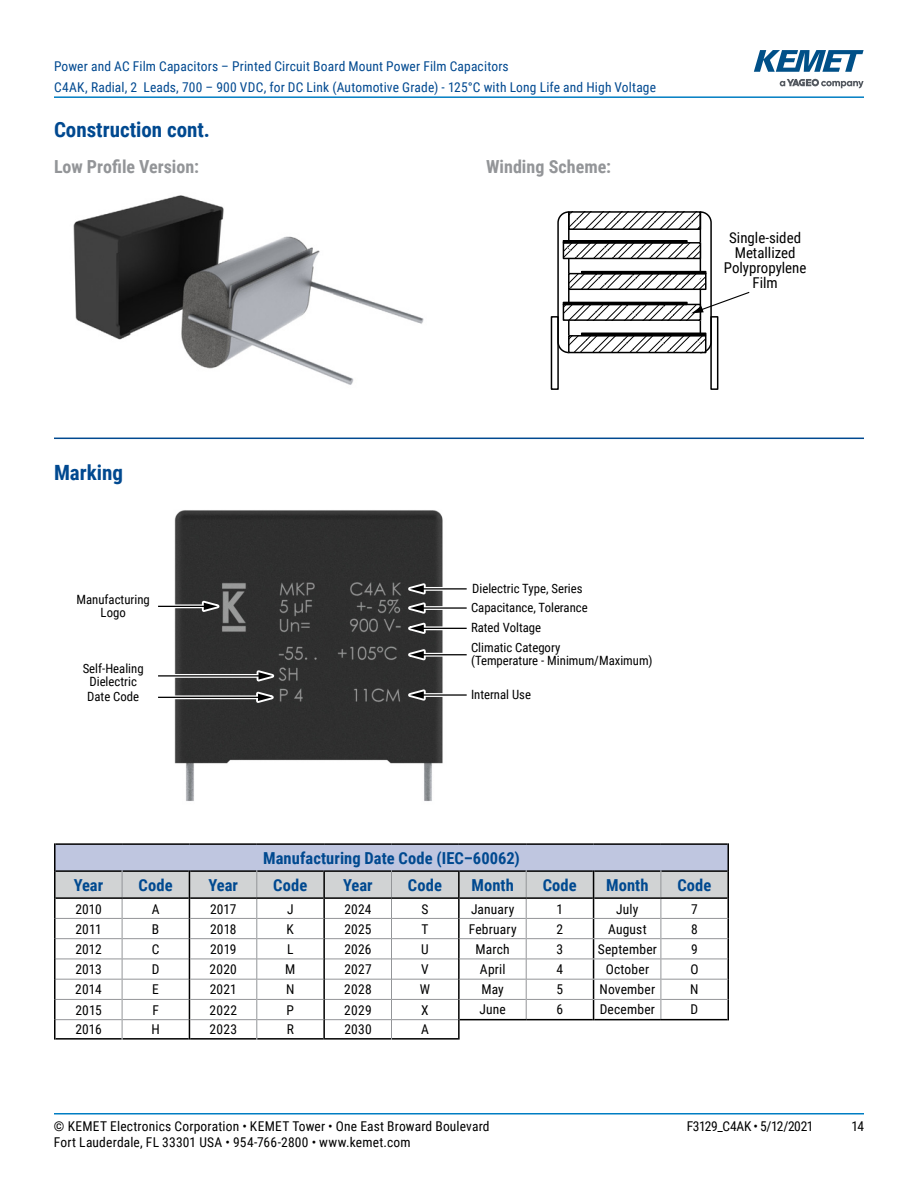
<style>
.page{position:relative;width:918px;height:1188px;background:#fff}
.page>*{position:absolute;margin:0;border:0;box-sizing:border-box;transform-origin:0 0}
.t1{font:700 21px "Roboto Condensed";color:#004990}
.t2{font:700 18px "Roboto Condensed";color:#939598}
.t3{font:700 16.5px "Roboto Condensed";letter-spacing:.005em;color:#004990}
.t4{font:14.85px/14.9px "Roboto Condensed";color:#000;text-align:center}
.t5{font:13.5px "Roboto Condensed";letter-spacing:.015em;color:#000}
.t6{font:13.5px/21px "Roboto Condensed";letter-spacing:.01em;color:#004990}
.t7{font:13.5px "Roboto Condensed";letter-spacing:-.025em;color:#000}
.t8{font:12.75px/12.8px "Roboto Condensed";color:#000;text-align:center}
</style>
<div class="page">
<hr style="left:54px;top:1113px;width:810px;height:2px;background:#007dc3">
<hr style="left:54px;top:96px;width:810px;height:2px;background:#007dc3">
<svg style="left:780px;top:79px;width:84px;height:9px"></svg>
<svg style="left:754px;top:50px;width:110px;height:22px"></svg>
<hr style="left:54px;top:438px;width:810px;height:1px;background:#004990">
<img style="left:73px;top:195px;width:351px;height:190px">
<svg style="left:570px;top:213px;width:121px;height:15px"></svg>
<div style="left:568px;top:211px;width:133px;height:19px;border:1px solid #000"></div>
<svg style="left:557px;top:211px;width:13px;height:143px"></svg>
<svg style="left:565px;top:244px;width:126px;height:13px"></svg>
<div style="left:563px;top:242px;width:138px;height:17px;border:1px solid #000"></div>
<svg style="left:570px;top:275px;width:121px;height:13px"></svg>
<div style="left:568px;top:273px;width:138px;height:17px;border:1px solid #000"></div>
<svg style="left:565px;top:306px;width:126px;height:13px"></svg>
<div style="left:563px;top:304px;width:138px;height:17px;border:1px solid #000"></div>
<svg style="left:570px;top:337px;width:121px;height:14px"></svg>
<div style="left:568px;top:335px;width:138px;height:18px;border:1px solid #000"></div>
<div style="left:563px;top:240px;width:125px;height:4px;border:1px solid #000"></div>
<div style="left:563px;top:302px;width:125px;height:3px;border:1px solid #000"></div>
<div style="left:581px;top:271px;width:125px;height:3px;border:1px solid #000"></div>
<div style="left:581px;top:333px;width:125px;height:3px;border:1px solid #000"></div>
<div style="left:710px;top:316px;width:8px;height:74px;border:1px solid #000"></div>
<div style="left:551px;top:316px;width:8px;height:74px;border:1px solid #000"></div>
<svg style="left:691px;top:211px;width:59px;height:143px"></svg>
<img style="left:174px;top:510px;width:269px;height:291px">
<svg style="left:174px;top:674px;width:79px;height:4px"></svg>
<svg style="left:429px;top:587px;width:14px;height:4px"></svg>
<svg style="left:429px;top:606px;width:14px;height:4px"></svg>
<svg style="left:158px;top:604px;width:41px;height:4px"></svg>
<svg style="left:429px;top:626px;width:38px;height:4px"></svg>
<svg style="left:429px;top:653px;width:38px;height:4px"></svg>
<svg style="left:429px;top:693px;width:14px;height:4px"></svg>
<svg style="left:158px;top:695px;width:95px;height:4px"></svg>
<hr style="left:158px;top:675px;width:103px;height:2px;background:#000">
<hr style="left:421px;top:588px;width:46px;height:2px;background:#000">
<hr style="left:421px;top:607px;width:46px;height:2px;background:#000">
<hr style="left:158px;top:606px;width:48px;height:1px;background:#000">
<svg style="left:199px;top:598px;width:33px;height:17px"></svg>
<hr style="left:421px;top:628px;width:46px;height:1px;background:#000">
<svg style="left:395px;top:580px;width:34px;height:57px;background:#484848"></svg>
<hr style="left:421px;top:654px;width:46px;height:1px;background:#000">
<svg style="left:395px;top:646px;width:34px;height:17px"></svg>
<hr style="left:421px;top:694px;width:46px;height:2px;background:#000">
<svg style="left:395px;top:687px;width:34px;height:17px"></svg>
<hr style="left:158px;top:697px;width:103px;height:1px;background:#000">
<svg style="left:253px;top:667px;width:34px;height:39px"></svg>
<hr style="left:54px;top:898px;width:2px;height:20px;background:#000">
<hr style="left:54px;top:918px;width:2px;height:21px;background:#000">
<hr style="left:54px;top:939px;width:2px;height:20px;background:#000">
<hr style="left:54px;top:959px;width:2px;height:20px;background:#000">
<hr style="left:54px;top:979px;width:2px;height:20px;background:#000">
<hr style="left:54px;top:999px;width:2px;height:21px;background:#000">
<hr style="left:54px;top:1020px;width:2px;height:20px;background:#000">
<hr style="left:54px;top:871px;width:2px;height:27px;background:#000">
<hr style="left:54px;top:843px;width:2px;height:28px;background:#000">
<svg style="left:55px;top:843px;width:674px;height:197px"></svg>
<hr style="left:594px;top:1019px;width:67px;height:1px;background:#000">
<hr style="left:661px;top:1019px;width:67px;height:1px;background:#000">
<p class="t6" style="left:54px;top:55px;width:604px">Power and AC Film Capacitors – Printed Circuit Board Mount Power Film Capacitors<br>C4AK, Radial, 2 Leads, 700 – 900 VDC, for DC Link (Automotive Grade) - 125°C with Long Life and High Voltage</p>
<h1 class="t1" style="left:54px;top:115px;width:158px">Construction cont.</h1>
<h2 class="t2" style="left:54px;top:154px;width:147px">Low Profile Version:</h2>
<h2 class="t2" style="left:486px;top:154px;width:127px">Winding Scheme:</h2>
<p class="t4" style="left:724px;top:230px;width:84px">Single-sided<br>Metallized<br>Polypropylene<br>Film</p>
<h1 class="t1" style="left:54px;top:457px;width:71px">Marking</h1>
<p class="t8" style="left:472px;top:581px;width:112px">Dielectric Type, Series</p>
<p class="t8" style="left:77px;top:593px;width:75px">Manufacturing<br>Logo</p>
<p class="t8" style="left:471px;top:597px;width:118px;line-height:20.1px;text-align:left">Capacitance, Tolerance<br>Rated Voltage<br>Climatic Category</p>
<p class="t8" style="left:471px;top:653px;width:183px">(Temperature - Minimum/Maximum)</p>
<p class="t8" style="left:471px;top:687px;width:62px">Internal Use</p>
<p class="t8" style="left:83px;top:662px;width:63px">Self-Healing<br>Dielectric</p>
<p class="t8" style="left:87px;top:689px;width:53px">Date Code</p>
<p class="t3" style="left:263px;top:846px;width:258px">Manufacturing Date Code (IEC–60062)</p>
<p class="t3" style="left:74px;top:873px;width:31px">Year</p>
<p class="t3" style="left:139px;top:873px;width:36px">Code</p>
<p class="t3" style="left:209px;top:873px;width:31px">Year</p>
<p class="t3" style="left:273px;top:873px;width:36px">Code</p>
<p class="t3" style="left:343px;top:873px;width:31px">Year</p>
<p class="t3" style="left:408px;top:873px;width:36px">Code</p>
<p class="t3" style="left:471px;top:873px;width:44px">Month</p>
<p class="t3" style="left:543px;top:873px;width:36px">Code</p>
<p class="t3" style="left:606px;top:873px;width:44px">Month</p>
<p class="t3" style="left:677px;top:873px;width:36px">Code</p>
<p class="t5" style="left:75px;top:899px;width:28px">2010</p>
<p class="t5" style="left:152px;top:899px;width:9px">A</p>
<p class="t5" style="left:210px;top:899px;width:28px">2017</p>
<p class="t5" style="left:287px;top:899px;width:8px">J</p>
<p class="t5" style="left:344px;top:899px;width:29px">2024</p>
<p class="t5" style="left:421px;top:899px;width:8px">S</p>
<p class="t5" style="left:471px;top:899px;width:45px">January</p>
<p class="t5" style="left:556px;top:899px;width:8px">1</p>
<p class="t5" style="left:616px;top:899px;width:24px">July</p>
<p class="t5" style="left:691px;top:899px;width:8px">7</p>
<p class="t5" style="left:75px;top:919px;width:28px">2011</p>
<p class="t5" style="left:152px;top:919px;width:9px">B</p>
<p class="t5" style="left:210px;top:919px;width:28px">2018</p>
<p class="t5" style="left:287px;top:919px;width:9px">K</p>
<p class="t5" style="left:344px;top:919px;width:29px">2025</p>
<p class="t5" style="left:421px;top:919px;width:9px">T</p>
<p class="t5" style="left:469px;top:919px;width:49px">February</p>
<p class="t5" style="left:556px;top:919px;width:8px">2</p>
<p class="t5" style="left:608px;top:919px;width:40px">August</p>
<p class="t5" style="left:691px;top:919px;width:8px">8</p>
<p class="t5" style="left:75px;top:940px;width:28px">2012</p>
<p class="t5" style="left:152px;top:940px;width:9px">C</p>
<p class="t5" style="left:210px;top:940px;width:28px">2019</p>
<p class="t5" style="left:287px;top:940px;width:8px">L</p>
<p class="t5" style="left:344px;top:940px;width:29px">2026</p>
<p class="t5" style="left:421px;top:940px;width:9px">U</p>
<p class="t5" style="left:476px;top:940px;width:36px">March</p>
<p class="t5" style="left:556px;top:940px;width:8px">3</p>
<p class="t5" style="left:598px;top:940px;width:61px">September</p>
<p class="t5" style="left:691px;top:940px;width:8px">9</p>
<p class="t5" style="left:75px;top:960px;width:28px">2013</p>
<p class="t5" style="left:152px;top:960px;width:9px">D</p>
<p class="t5" style="left:210px;top:960px;width:29px">2020</p>
<p class="t5" style="left:285px;top:960px;width:12px">M</p>
<p class="t5" style="left:344px;top:960px;width:29px">2027</p>
<p class="t5" style="left:421px;top:960px;width:9px">V</p>
<p class="t5" style="left:480px;top:960px;width:27px">April</p>
<p class="t5" style="left:556px;top:960px;width:8px">4</p>
<p class="t5" style="left:606px;top:960px;width:45px">October</p>
<p class="t5" style="left:690px;top:960px;width:10px">O</p>
<p class="t5" style="left:75px;top:980px;width:28px">2014</p>
<p class="t5" style="left:152px;top:980px;width:8px">E</p>
<p class="t5" style="left:210px;top:980px;width:29px">2021</p>
<p class="t5" style="left:286px;top:980px;width:10px">N</p>
<p class="t5" style="left:344px;top:980px;width:29px">2028</p>
<p class="t5" style="left:420px;top:980px;width:12px">W</p>
<p class="t5" style="left:481px;top:980px;width:24px">May</p>
<p class="t5" style="left:556px;top:980px;width:8px">5</p>
<p class="t5" style="left:600px;top:980px;width:57px">November</p>
<p class="t5" style="left:690px;top:980px;width:10px">N</p>
<p class="t5" style="left:75px;top:1000px;width:28px">2015</p>
<p class="t5" style="left:152px;top:1000px;width:8px">F</p>
<p class="t5" style="left:210px;top:1000px;width:29px">2022</p>
<p class="t5" style="left:287px;top:1000px;width:9px">P</p>
<p class="t5" style="left:344px;top:1000px;width:29px">2029</p>
<p class="t5" style="left:421px;top:1000px;width:9px">X</p>
<p class="t5" style="left:479px;top:1000px;width:28px">June</p>
<p class="t5" style="left:556px;top:1000px;width:8px">6</p>
<p class="t5" style="left:600px;top:1000px;width:57px">December</p>
<p class="t5" style="left:691px;top:1000px;width:9px">D</p>
<p class="t5" style="left:75px;top:1020px;width:28px">2016</p>
<p class="t5" style="left:151px;top:1020px;width:10px">H</p>
<p class="t5" style="left:210px;top:1020px;width:29px">2023</p>
<p class="t5" style="left:287px;top:1020px;width:9px">R</p>
<p class="t5" style="left:344px;top:1020px;width:29px">2030</p>
<p class="t5" style="left:421px;top:1020px;width:9px">A</p>
<p class="t5" style="left:54px;top:1116px;width:437px">© KEMET Electronics Corporation • KEMET Tower • One East Broward Boulevard</p>
<p class="t7" style="left:687px;top:1116px;width:128px">F3129_C4AK • 5/12/2021</p>
<p class="t5" style="left:852px;top:1116px;width:14px">14</p>
<p class="t5" style="left:54px;top:1133px;width:358px">Fort Lauderdale, FL 33301 USA • 954-766-2800 • www.kemet.com</p>
</div>
